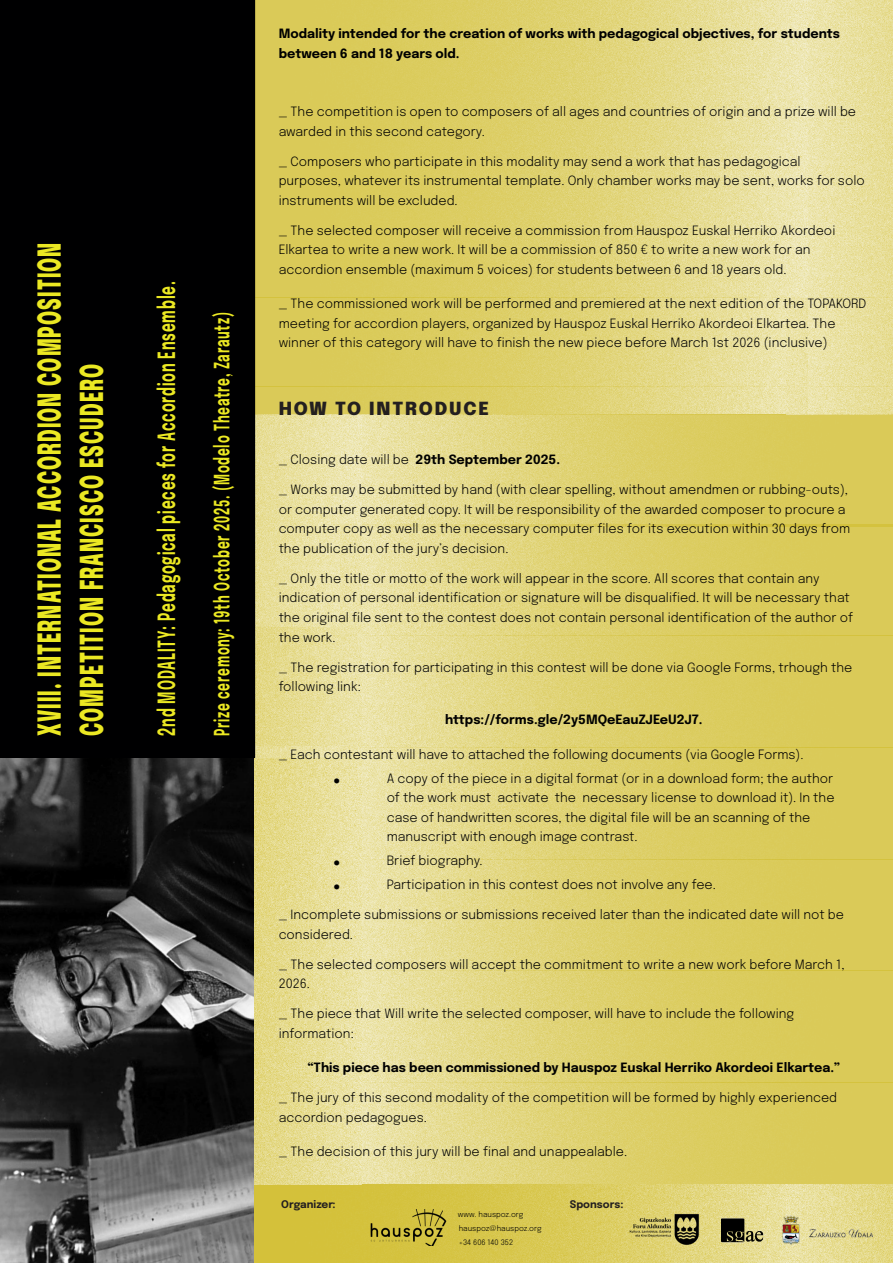
<style>
.page{position:relative;width:893px;height:1263px;background:#fff}
.page>*{position:absolute;margin:0;border:0;box-sizing:border-box;transform-origin:0 0}
.t1{font:900 31.5px "Epilogue";letter-spacing:.06em;color:#ebe823;scale:.57 1}
.t2{font:900 25.5px "Epilogue";color:#000}
.t3{font:700 23.7px "Epilogue";letter-spacing:.06em;color:#ebe823;scale:.57 1}
.t4{font:700 21px "Epilogue";letter-spacing:.06em;color:#ebe823;scale:.57 1}
.t5{font:900 18px "Epilogue";letter-spacing:.1em;color:#231f20}
.t6{font:300 12.75px/19.5px "Epilogue";color:#000}
.t7{font:700 12.75px/19.5px "Epilogue";color:#000}
.t8{font:700 10.5px "Epilogue";color:#231f20}
.t9{font:300 7.5px "Epilogue";color:#000001}
.s1{font-weight:700}
</style>
<div class="page">
<img style="left:255px;top:101px;width:531px;height:314px">
<img style="left:362px;top:526px;width:531px;height:658px">
<img style="left:255px;top:745px;width:107px;height:350px">
<img style="left:807px;top:0;width:86px;height:97px">
<img style="left:255px;top:0;width:552px;height:101px">
<img style="left:786px;top:97px;width:107px;height:318px">
<img style="left:362px;top:415px;width:531px;height:111px">
<img style="left:255px;top:415px;width:107px;height:107px">
<img style="left:255px;top:522px;width:107px;height:223px">
<div style="left:0;top:0;width:255px;height:758px;background:#000001"></div>
<img style="left:0;top:758px;width:255px;height:505px">
<img style="left:255px;top:1184px;width:531px;height:33px">
<img style="left:255px;top:1217px;width:531px;height:30px">
<img style="left:255px;top:1247px;width:531px;height:16px">
<img style="left:786px;top:1184px;width:107px;height:33px">
<img style="left:786px;top:1217px;width:107px;height:30px">
<img style="left:786px;top:1247px;width:107px;height:16px">
<img style="left:783px;top:1214px;width:89px;height:30px">
<img style="left:370px;top:1209px;width:77px;height:37px">
<img style="left:630px;top:1213px;width:70px;height:33px">
<img style="left:721px;top:1219px;width:43px;height:23px">
<img style="left:255px;top:1095px;width:107px;height:89px">
<p class="t1" style="left:25px;top:736px;width:867px;rotate:-90deg">XVIII. INTERNATIONAL ACCORDION COMPOSITION</p>
<p class="t1" style="left:67px;top:736px;width:655px;rotate:-90deg">COMPETITION FRANCISCO ESCUDERO</p>
<p class="t3" style="left:149px;top:736px;width:799px;rotate:-90deg">2nd MODALITY: Pedagogical pieces for Accordion Ensemble.</p>
<p class="t4" style="left:206px;top:736px;width:746px;rotate:-90deg">Prize ceremony: 19th October 2025. (Modelo Theatre, Zarautz)</p>
<p class="t7" style="left:279px;top:23px;width:563px">Modality intended for the creation of works with pedagogical objectives, for students between 6 and 18 years old.</p>
<p class="t6" style="left:279px;top:101px;width:579px">_ The competition is open to composers of all ages and countries of origin and a prize will be awarded in this second category.</p>
<p class="t6" style="left:279px;top:151px;width:588px">_ Composers who participate in this modality may send a work that has pedagogical purposes, whatever its instrumental template. Only chamber works may be sent, works for solo instruments will be excluded.</p>
<p class="t6" style="left:279px;top:220px;width:558px">_ The selected composer will receive a commission from Hauspoz Euskal Herriko Akordeoi<br>Elkartea to write a new work. It will be a commission of 850 € to write a new work for an accordion ensemble (maximum 5 voices) for students between 6 and 18 years old.</p>
<p class="t6" style="left:279px;top:293px;width:589px">_ The commissioned work will be performed and premiered at the next edition of the TOPAKORD meeting for accordion players, organized by Hauspoz Euskal Herriko Akordeoi Elkartea. The winner of this category will have to finish the new piece before March 1st 2026 (inclusive)</p>
<p class="t5" style="left:279px;top:394px;width:212px">HOW TO INTRODUCE</p>
<p class="t6" style="left:279px;top:449px;width:283px">_ Closing date will be <span class="s1">29th September 2025.</span></p>
<p class="t6" style="left:279px;top:479px;width:573px">_ Works may be submitted by hand (with clear spelling, without amendmen or rubbing-outs), or computer generated copy. It will be responsibility of the awarded composer to procure a computer copy as well as the necessary computer files for its execution within 30 days from the publication of the jury’s decision.</p>
<p class="t6" style="left:279px;top:568px;width:576px">_ Only the title or motto of the work will appear in the score. All scores that contain any indication of personal identification or signature will be disqualified. It will be necessary that the original file sent to the contest does not contain personal identification of the author of the work.</p>
<p class="t6" style="left:279px;top:656px;width:575px">_ The registration for participating in this contest will be done via Google Forms, trhough the following link:</p>
<p class="t7" style="left:445px;top:709px;width:259px">https://forms.gle/2y5MQeEauZJEeU2J7.</p>
<p class="t6" style="left:279px;top:743px;width:526px">_ Each contestant will have to attached the following documents (via Google Forms).</p>
<p class="t2" style="left:333px;top:753px;width:10px">.</p>
<p class="t6" style="left:387px;top:767px;width:449px">A copy of the piece in a digital format (or in a download form; the author of the work must activate the necessary license to download it). In the case of handwritten scores, the digital file will be an scanning of the manuscript with enough image contrast.</p>
<p class="t2" style="left:333px;top:836px;width:10px">.</p>
<p class="t6" style="left:387px;top:850px;width:98px">Brief biography.</p>
<p class="t2" style="left:333px;top:860px;width:10px">.</p>
<p class="t6" style="left:387px;top:874px;width:331px">Participation in this contest does not involve any fee.</p>
<p class="t6" style="left:279px;top:904px;width:567px">_ Incomplete submissions or submissions received later than the indicated date will not be considered.</p>
<p class="t6" style="left:279px;top:953px;width:567px">_ The selected composers will accept the commitment to write a new work before March 1,<br>2026.</p>
<p class="t6" style="left:279px;top:1003px;width:517px">_ The piece that Will write the selected composer, will have to include the following information:</p>
<p class="t7" style="left:308px;top:1057px;width:534px">“This piece has been commissioned by Hauspoz Euskal Herriko Akordeoi Elkartea.”</p>
<p class="t6" style="left:279px;top:1087px;width:560px">_ The jury of this second modality of the competition will be formed by highly experienced accordion pedagogues.</p>
<p class="t6" style="left:279px;top:1141px;width:350px">_ The decision of this jury will be final and unappealable.</p>
<p class="t8" style="left:281px;top:1196px;width:56px">Organizer:</p>
<p class="t8" style="left:570px;top:1196px;width:55px">Sponsors:</p>
<p class="t9" style="left:458px;top:1209px;width:67px">www. hauspoz.org</p>
<p class="t9" style="left:459px;top:1223px;width:84px">hauspoz@hauspoz.org</p>
<p class="t9" style="left:459px;top:1237px;width:56px">+34 606 140 352</p>
</div>
